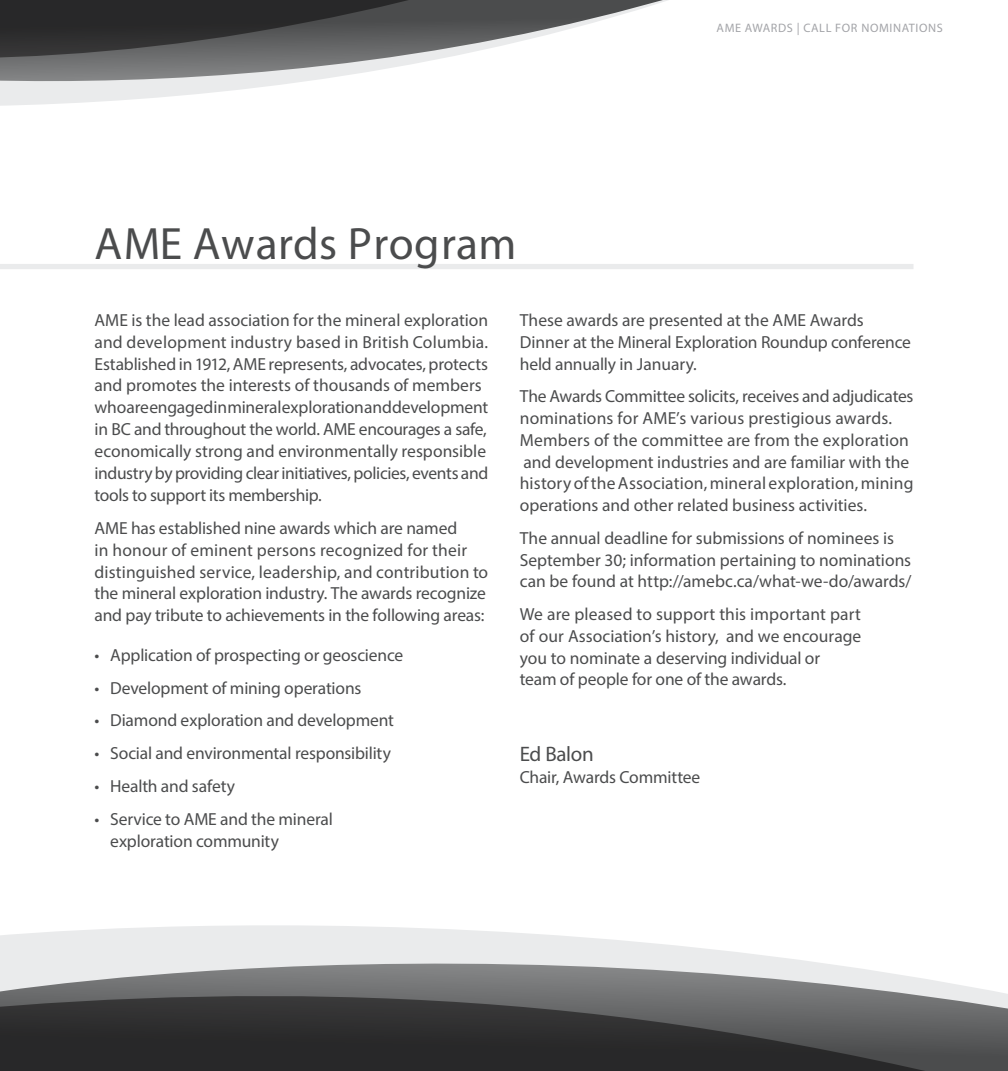
<style>
.page{position:relative;width:1008px;height:1071px;background:#fff}
.page>*{position:absolute;margin:0;border:0;box-sizing:border-box;transform-origin:0 0}
.AMEBC_Recipient_Name{font:45.5px "Myriad Pro";letter-spacing:.01em;color:#4b4c4d}
.AMEBC_Body{font:21px "Myriad Pro";letter-spacing:-.015em;color:#4b4c4d}
.AMEBC_Body-2{font:17.5px/21.9px "Myriad Pro";letter-spacing:-.005em;color:#4b4c4d}
.t1{font:12.25px "Myriad Pro";letter-spacing:.05em;color:#a3a4a8}
</style>
<div class="page">
<svg style="left:0;top:0;width:668px;height:106px"></svg>
<svg style="left:0;top:925px;width:1008px;height:146px"></svg>
<div style="left:0;top:264px;width:914px;height:5px;background:#eaebec"></div>
<p class="AMEBC_Recipient_Name" style="left:94px;top:216px;width:423px">AME Awards Program</p>
<p class="t1" style="left:717px;top:20px;width:228px">AME AWARDS | CALL FOR NOMINATIONS</p>
<p class="AMEBC_Body-2" style="left:94px;top:309px;width:395px">AME is the lead association for the mineral exploration and development industry based in British Columbia.<br>Established in 1912, AME represents, advocates, protects and promotes the interests of thousands of members who are engaged in mineral exploration and development in BC and throughout the world. AME encourages a safe, economically strong and environmentally responsible industry by providing clear initiatives, policies, events and tools to support its membership.</p>
<p class="AMEBC_Body-2" style="left:94px;top:517px;width:395px">AME has established nine awards which are named<br>in honour of eminent persons recognized for their distinguished service, leadership, and contribution to the mineral exploration industry. The awards recognize and pay tribute to achievements in the following areas:</p>
<p class="AMEBC_Body-2" style="left:94px;top:644px;width:310px">• Application of prospecting or geoscience</p>
<p class="AMEBC_Body-2" style="left:94px;top:676px;width:268px">• Development of mining operations</p>
<p class="AMEBC_Body-2" style="left:94px;top:709px;width:301px">• Diamond exploration and development</p>
<p class="AMEBC_Body-2" style="left:94px;top:742px;width:298px">• Social and environmental responsibility</p>
<p class="AMEBC_Body-2" style="left:94px;top:775px;width:142px">• Health and safety</p>
<p class="AMEBC_Body-2" style="left:110px;top:808px;width:224px;text-indent:-16px">• Service to AME and the mineral exploration community</p>
<p class="AMEBC_Body-2" style="left:520px;top:309px;width:393px">These awards are presented at the AME Awards<br>Dinner at the Mineral Exploration Roundup conference held annually in January.</p>
<p class="AMEBC_Body-2" style="left:520px;top:385px;width:395px">The Awards Committee solicits, receives and adjudicates nominations for AME’s various prestigious awards.<br>Members of the committee are from the exploration and development industries and are familiar with the history of the Association, mineral exploration, mining operations and other related business activities.</p>
<p class="AMEBC_Body-2" style="left:520px;top:527px;width:393px">The annual deadline for submissions of nominees is<br>September 30; information pertaining to nominations can be found at http://amebc.ca/what-we-do/awards/</p>
<p class="AMEBC_Body-2" style="left:520px;top:603px;width:343px">We are pleased to support this important part of our Association’s history, and we encourage you to nominate a deserving individual or<br>team of people for one of the awards.</p>
<p class="AMEBC_Body" style="left:520px;top:741px;width:75px">Ed Balon</p>
<p class="AMEBC_Body-2" style="left:520px;top:766px;width:182px">Chair, Awards Committee</p>
</div>
